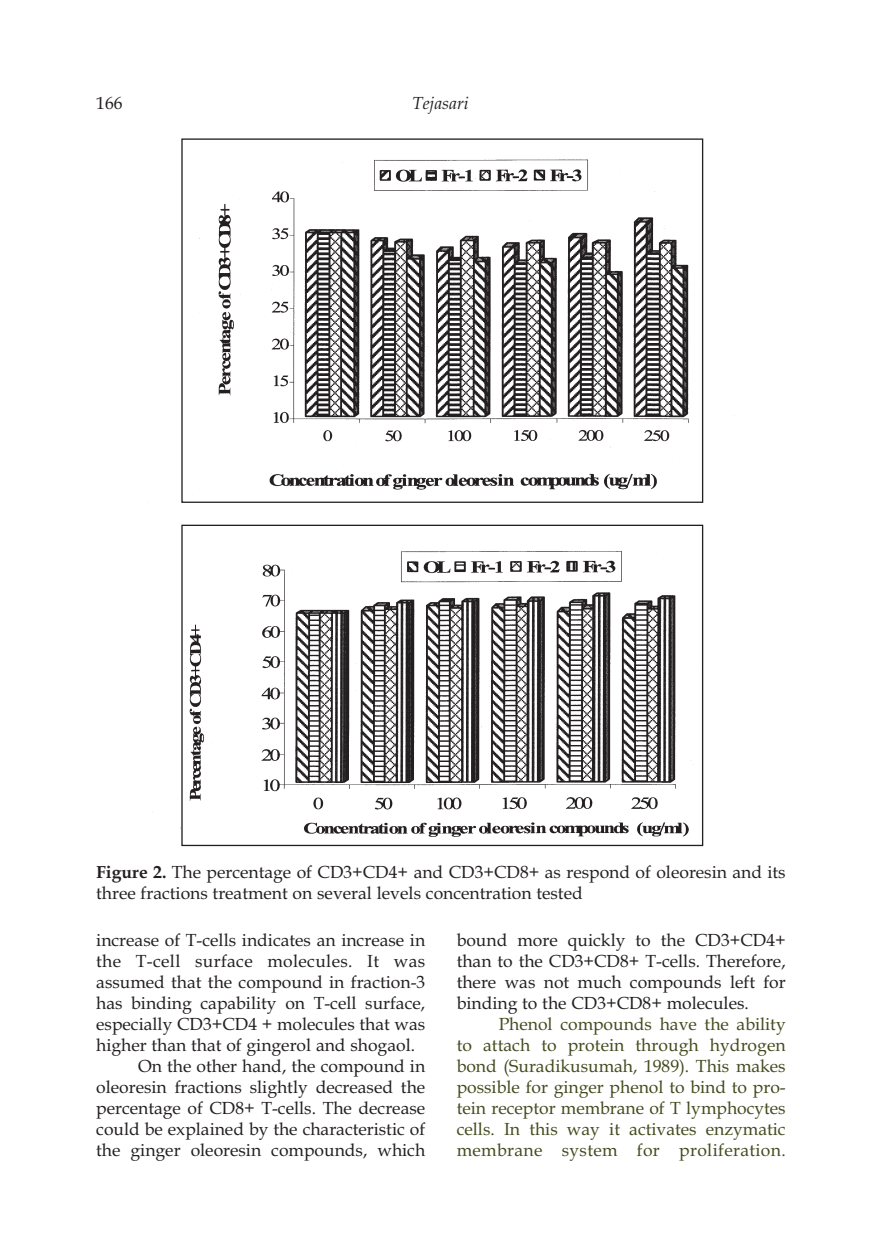
<style>
.page{position:relative;width:882px;height:1260px;background:#fff}
.page>*{position:absolute;margin:0;border:0;box-sizing:border-box;transform-origin:0 0}
.t1{font:17.5px/21px "Book Antiqua";color:#231f20;text-align:justify}
.t2{font:17.5px/21px "Book Antiqua";letter-spacing:.02em;color:#454a1e;text-align:justify}
.t3{font:17.5px "Book Antiqua";letter-spacing:.02em;color:#231f20}
.t4{font:italic 17.5px "Book Antiqua";color:#231f20}
.s1{font-weight:700}
</style>
<div class="page">
<img style="left:148px;top:138px;width:556px;height:709px">
<p class="t1" style="left:96px;top:92px;width:28px">166</p>
<p class="t4" style="left:412px;top:91px;width:58px">Tejasari</p>
<p class="t1" style="left:96px;top:861px;width:691px"><span class="s1">Figure 2.</span> The percentage of CD3+CD4+ and CD3+CD8+ as respond of oleoresin and its three fractions treatment on several levels concentration tested</p>
<p class="t1" style="left:96px;top:930px;width:330px">increase of T-cells indicates an increase in</p>
<p class="t3" style="left:96px;top:949px;width:331px">the T-cell surface molecules. It was</p>
<p class="t1" style="left:96px;top:972px;width:330px">assumed that the compound in fraction-3</p>
<p class="t1" style="left:96px;top:993px;width:331px">has binding capability on T-cell surface,</p>
<p class="t1" style="left:96px;top:1014px;width:331px">especially CD3+CD4 + molecules that was</p>
<p class="t1" style="left:96px;top:1035px;width:320px">higher than that of gingerol and shogaol.</p>
<p class="t1" style="left:138px;top:1056px;width:289px">On the other hand, the compound in</p>
<p class="t1" style="left:96px;top:1077px;width:330px">oleoresin fractions slightly decreased the</p>
<p class="t1" style="left:96px;top:1098px;width:331px">percentage of CD8+ T-cells. The decrease</p>
<p class="t1" style="left:96px;top:1119px;width:331px">could be explained by the characteristic of</p>
<p class="t1" style="left:96px;top:1140px;width:330px">the ginger oleoresin compounds, which</p>
<p class="t1" style="left:457px;top:930px;width:331px">bound more quickly to the CD3+CD4+ than to the CD3+CD8+ T-cells. Therefore, there was not much compounds left for binding to the CD3+CD8+ molecules.</p>
<p class="t2" style="left:457px;top:1014px;width:331px;text-indent:42px">Phenol compounds have the ability to attach to protein through hydrogen bond (Suradikusumah, 1989). This makes possible for ginger phenol to bind to pro&shy;tein receptor membrane of T lymphocytes cells. In this way it activates enzymatic membrane system for proliferation.</p>
</div>
